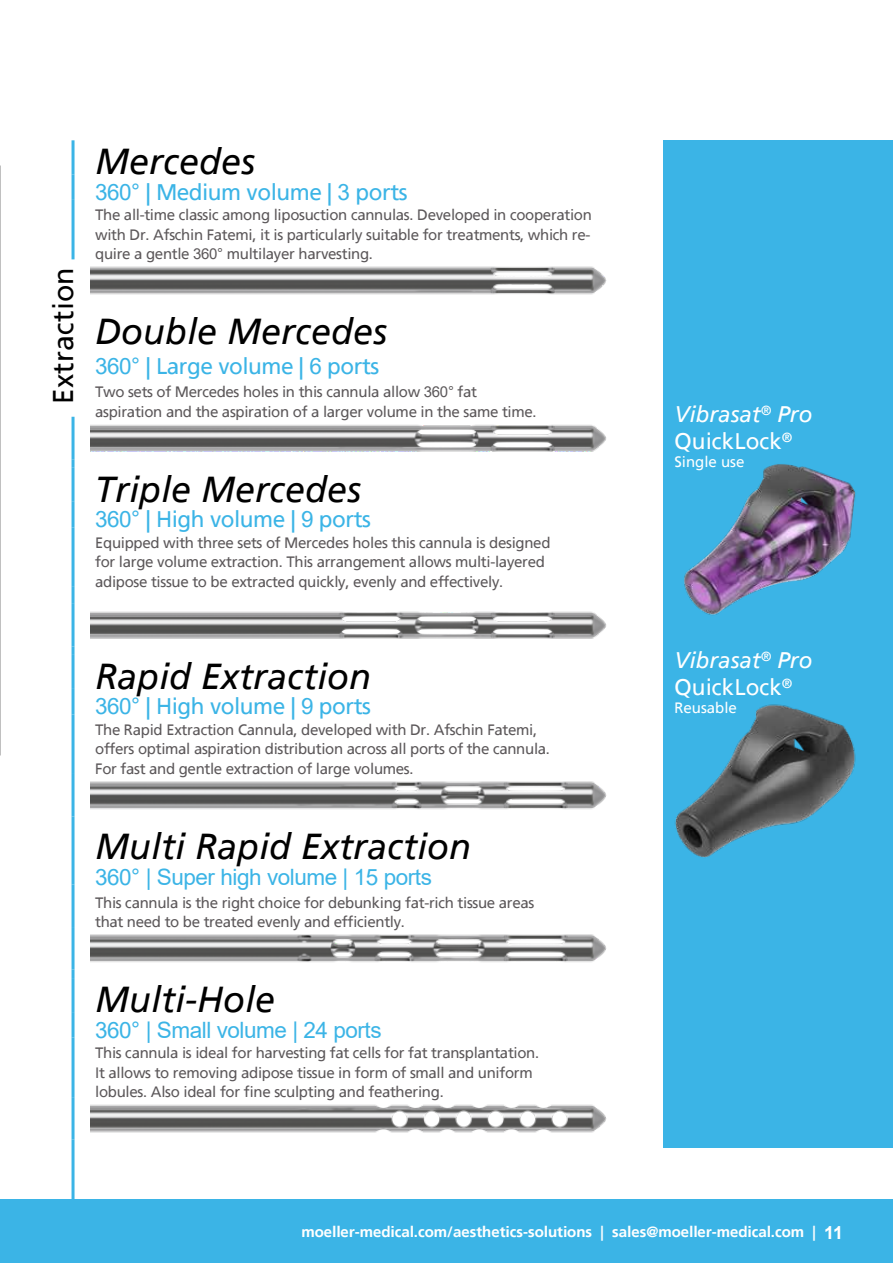
<style>
.page{position:relative;width:893px;height:1263px;background:#fff}
.page>*{position:absolute;margin:0;border:0;box-sizing:border-box;transform-origin:0 0}
.t1{font:italic 36px "Frutiger Linotype";color:#000}
.t2{font:28.5px "Frutiger Linotype";letter-spacing:.01em;color:#000}
.t3{font:22.5px "Frutiger Linotype";letter-spacing:-.02em;color:#3bb4e6}
.t4{font:22.5px "Arial";letter-spacing:-.02em;color:#3bb4e6}
.t5{font:italic 22.5px/27px "Frutiger Linotype";color:#fff}
.t6{font:15px/19.5px "Frutiger Linotype";letter-spacing:-.02em;color:#5c585a}
.t7{font:700 15px "Frutiger Linotype";color:#fff}
.t8{font:15px "Frutiger Linotype";color:#fff}
.s1{font-family:"Arial"}
.s2{font-style:normal}
.s3{font-family:"Arial";font-size:18px}
</style>
<div class="page">
<div style="left:0;top:1199px;width:893px;height:64px;background:#3bb4e6"></div>
<div style="left:663px;top:140px;width:230px;height:1008px;background:#3bb4e6"></div>
<img style="left:0;top:606px;width:1px;height:78px">
<svg style="left:0;top:728px;width:1px;height:27px"></svg>
<img style="left:0;top:506px;width:1px;height:82px">
<hr style="left:72px;top:140px;width:3px;height:34px;background:#3bb4e6">
<hr style="left:72px;top:417px;width:3px;height:42px;background:#3bb4e6">
<svg style="left:72px;top:459px;width:3px;height:9px"></svg>
<hr style="left:72px;top:468px;width:3px;height:34px;background:#3bb4e6">
<hr style="left:72px;top:502px;width:3px;height:25px;background:#3bb4e6">
<hr style="left:72px;top:527px;width:3px;height:60px;background:#3bb4e6">
<hr style="left:72px;top:587px;width:3px;height:17px;background:#3bb4e6">
<hr style="left:72px;top:604px;width:3px;height:42px;background:#3bb4e6">
<svg style="left:72px;top:646px;width:3px;height:9px"></svg>
<hr style="left:72px;top:655px;width:3px;height:34px;background:#3bb4e6">
<hr style="left:72px;top:689px;width:3px;height:25px;background:#3bb4e6">
<hr style="left:72px;top:714px;width:3px;height:60px;background:#3bb4e6">
<hr style="left:72px;top:774px;width:3px;height:42px;background:#3bb4e6">
<svg style="left:72px;top:816px;width:3px;height:9px"></svg>
<hr style="left:72px;top:825px;width:3px;height:34px;background:#3bb4e6">
<hr style="left:72px;top:859px;width:3px;height:25px;background:#3bb4e6">
<hr style="left:72px;top:884px;width:3px;height:43px;background:#3bb4e6">
<hr style="left:72px;top:927px;width:3px;height:42px;background:#3bb4e6">
<svg style="left:72px;top:969px;width:3px;height:9px"></svg>
<hr style="left:72px;top:978px;width:3px;height:34px;background:#3bb4e6">
<hr style="left:72px;top:1012px;width:3px;height:25px;background:#3bb4e6">
<hr style="left:72px;top:1037px;width:3px;height:60px;background:#3bb4e6">
<hr style="left:72px;top:1097px;width:3px;height:43px;background:#3bb4e6">
<hr style="left:72px;top:1140px;width:3px;height:63px;background:#3bb4e6">
<hr style="left:72px;top:174px;width:3px;height:26px;background:#3bb4e6">
<hr style="left:72px;top:200px;width:3px;height:59px;background:#3bb4e6">
<img style="left:91px;top:266px;width:516px;height:29px">
<img style="left:91px;top:424px;width:515px;height:28px">
<img style="left:91px;top:611px;width:515px;height:28px">
<img style="left:91px;top:781px;width:516px;height:29px">
<img style="left:91px;top:934px;width:516px;height:28px">
<img style="left:91px;top:1104px;width:516px;height:29px">
<img style="left:684px;top:464px;width:172px;height:151px">
<img style="left:675px;top:704px;width:181px;height:154px">
<h2 class="t2" style="left:46px;top:404px;width:139px;rotate:-90deg">Extraction</h2>
<h1 class="t1" style="left:95px;top:141px;width:162px">Mercedes</h1>
<h3 class="t3" style="left:95px;top:178px;width:314px"><span class="s1">360°</span> | Medium volume | <span class="s1">3</span> ports</h3>
<p class="t6" style="left:95px;top:205px;width:498px;text-align:justify">The all-time classic among liposuction cannulas. Developed in cooperation with Dr. Afschin Fatemi, it is particularly suitable for treatments, which re&shy;quire a gentle <span class="s1">360°</span> multilayer harvesting.</p>
<h1 class="t1" style="left:95px;top:311px;width:294px">Double Mercedes</h1>
<h3 class="t3" style="left:95px;top:353px;width:285px"><span class="s1">360°</span> | Large volume | <span class="s1">6</span> ports</h3>
<p class="t6" style="left:95px;top:382px;width:443px">Two sets of Mercedes holes in this cannula allow <span class="s1">360°</span> fat aspiration and the aspiration of a larger volume in the same time.</p>
<h1 class="t1" style="left:95px;top:468px;width:268px">Triple Mercedes</h1>
<h3 class="t3" style="left:95px;top:506px;width:277px"><span class="s1">360°</span> | High volume | <span class="s1">9</span> ports</h3>
<p class="t6" style="left:95px;top:533px;width:457px">Equipped with three sets of Mercedes holes this cannula is designed for large volume extraction. This arrangement allows multi-layered adipose tissue to be extracted quickly, evenly and effectively.</p>
<h1 class="t1" style="left:95px;top:655px;width:278px">Rapid Extraction</h1>
<h3 class="t3" style="left:95px;top:693px;width:277px"><span class="s1">360°</span> | High volume | <span class="s1">9</span> ports</h3>
<p class="t6" style="left:95px;top:720px;width:456px">The Rapid Extraction Cannula, developed with Dr. Afschin Fatemi, offers optimal aspiration distribution across all ports of the cannula.<br>For fast and gentle extraction of large volumes.</p>
<h1 class="t1" style="left:95px;top:825px;width:378px">Multi Rapid Extraction</h1>
<h3 class="t4" style="left:95px;top:861px;width:338px">360° | Super high volume | 15 ports</h3>
<p class="t6" style="left:95px;top:892px;width:441px">This cannula is the right choice for debunking fat-rich tissue areas that need to be treated evenly and efficiently.</p>
<h1 class="t1" style="left:95px;top:978px;width:181px">Multi-Hole</h1>
<h3 class="t4" style="left:95px;top:1014px;width:288px">360° | Small volume | 24 ports</h3>
<p class="t6" style="left:95px;top:1043px;width:446px">This cannula is ideal for harvesting fat cells for fat transplantation.<br>It allows to removing adipose tissue in form of small and uniform lobules. Also ideal for fine sculpting and feathering.</p>
<h3 class="t5" style="left:674px;top:401px;width:140px">Vibrasat<sup>®</sup> Pro<br><span class="s2">QuickLock</span><sup>®</sup></h3>
<p class="t8" style="left:674px;top:453px;width:72px">Single use</p>
<h3 class="t5" style="left:674px;top:647px;width:140px">Vibrasat<sup>®</sup> Pro<br><span class="s2">QuickLock</span><sup>®</sup></h3>
<p class="t8" style="left:674px;top:699px;width:64px">Reusable</p>
<p class="t7" style="left:301px;top:1223px;width:543px">moeller-medical.com/aesthetics-solutions | sales@moeller-medical.com | <span class="s3">11</span></p>
</div>
